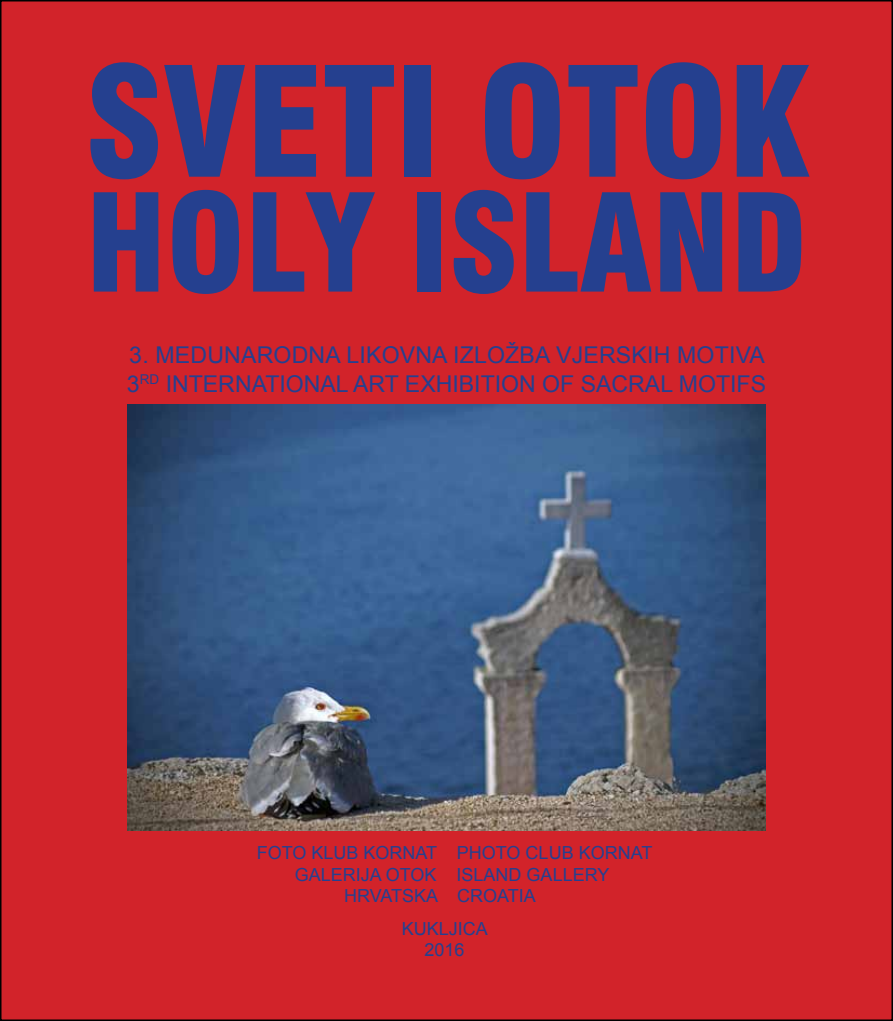
<style>
.page{position:relative;width:893px;height:1021px;background:#fff}
.page>*{position:absolute;margin:0;border:0;box-sizing:border-box;transform-origin:0 0}
.t1{font:900 condensed 148.5px "Swiss 721 BT";color:#25408f}
.t2{font:900 condensed 132px "Swiss 721 BT";color:#25408f}
.t3{font:23.1px/29.1px "Arial";color:#25408f}
.t4{font:18px/21.6px "Arial";color:#25408f;text-align:center}
</style>
<div class="page">
<div style="left:1px;top:1px;width:891px;height:1019px;background:#d2232a"></div>
<img style="left:128px;top:405px;width:637px;height:425px">
<h1 class="t1" style="left:85px;top:34px;width:724px">SVETI OTOK</h1>
<h2 class="t2" style="left:86px;top:164px;width:723px">HOLY ISLAND</h2>
<p class="t3" style="left:127px;top:340px;width:641px">3. MEDUNARODNA LIKOVNA IZLOŽBA VJERSKIH MOTIVA<br>3<sup>RD</sup> INTERNATIONAL ART EXHIBITION OF SACRAL MOTIFS</p>
<p class="t4" style="left:257px;top:842px;width:397px">FOTO KLUB KORNAT PHOTO CLUB KORNAT</p>
<p class="t4" style="left:295px;top:863px;width:316px">GALERIJA OTOK ISLAND GALLERY</p>
<p class="t4" style="left:344px;top:885px;width:193px">HRVATSKA CROATIA</p>
<p class="t4" style="left:402px;top:917px;width:88px">KUKLJICA<br>2016</p>
</div>
